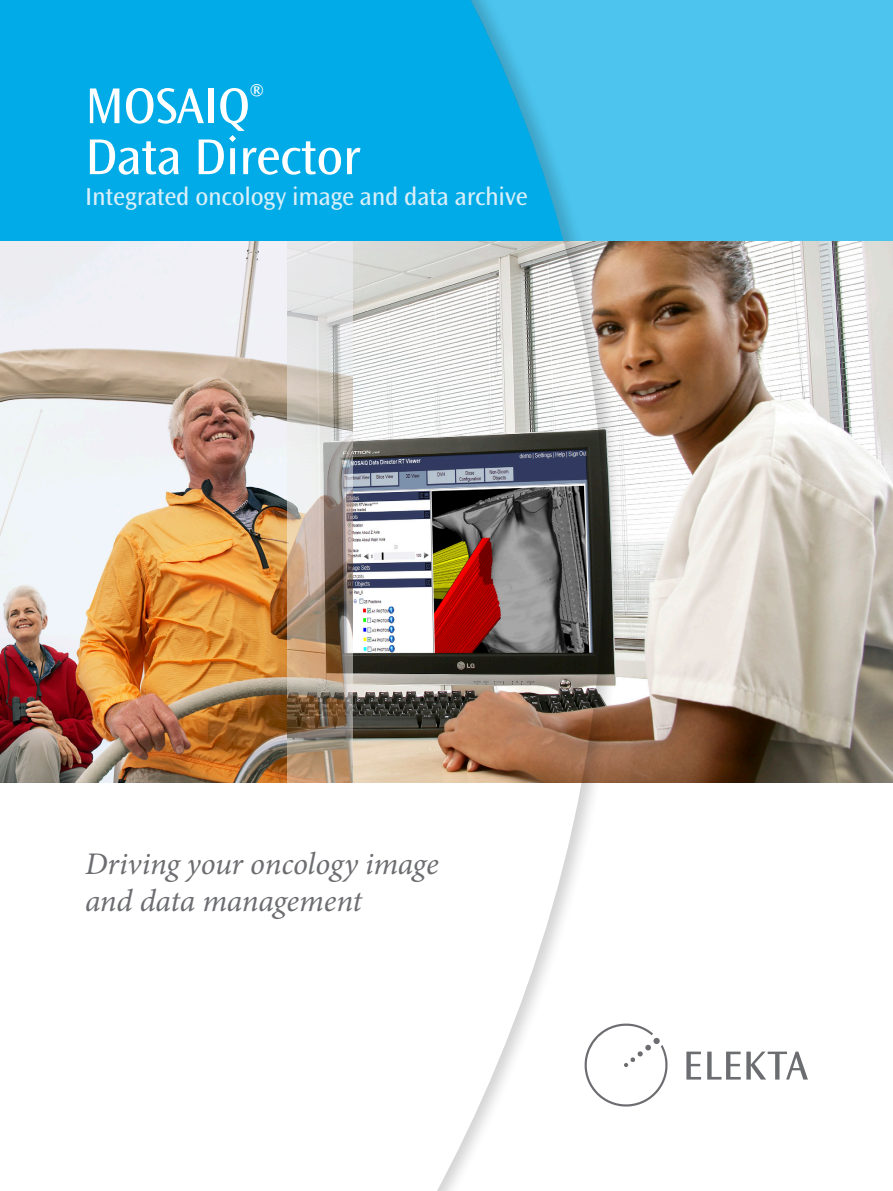
<style>
.page{position:relative;width:893px;height:1191px;background:#fff}
.page>*{position:absolute;margin:0;border:0;box-sizing:border-box;transform-origin:0 0}
.t1{font:52.5px/51px "Ocean Sans MT Std";letter-spacing:-.01em;color:#fff}
.t2{font:italic 31.5px/37.8px "Minion Pro";letter-spacing:-.005em;color:#6c6d70}
.t3{font:25.5px "Ocean Sans MT Std";letter-spacing:-.01em;color:#d9effa}
</style>
<div class="page">
<div style="left:628px;top:0;width:265px;height:242px;background:#4cc4ee"></div>
<img style="left:628px;top:242px;width:265px;height:540px">
<svg style="left:686px;top:1051px;width:122px;height:28px"></svg>
<svg style="left:628px;top:1023px;width:40px;height:83px"></svg>
<img style="left:0;top:0;width:628px;height:1191px">
<p class="t1" style="left:85px;top:81px;width:277px">MOSAIQ<sup>®<br></sup>Data Director</p>
<p class="t3" style="left:85px;top:182px;width:444px">Integrated oncology image and data archive</p>
<p class="t2" style="left:85px;top:844px;width:355px">Driving your oncology image and data management</p>
</div>
